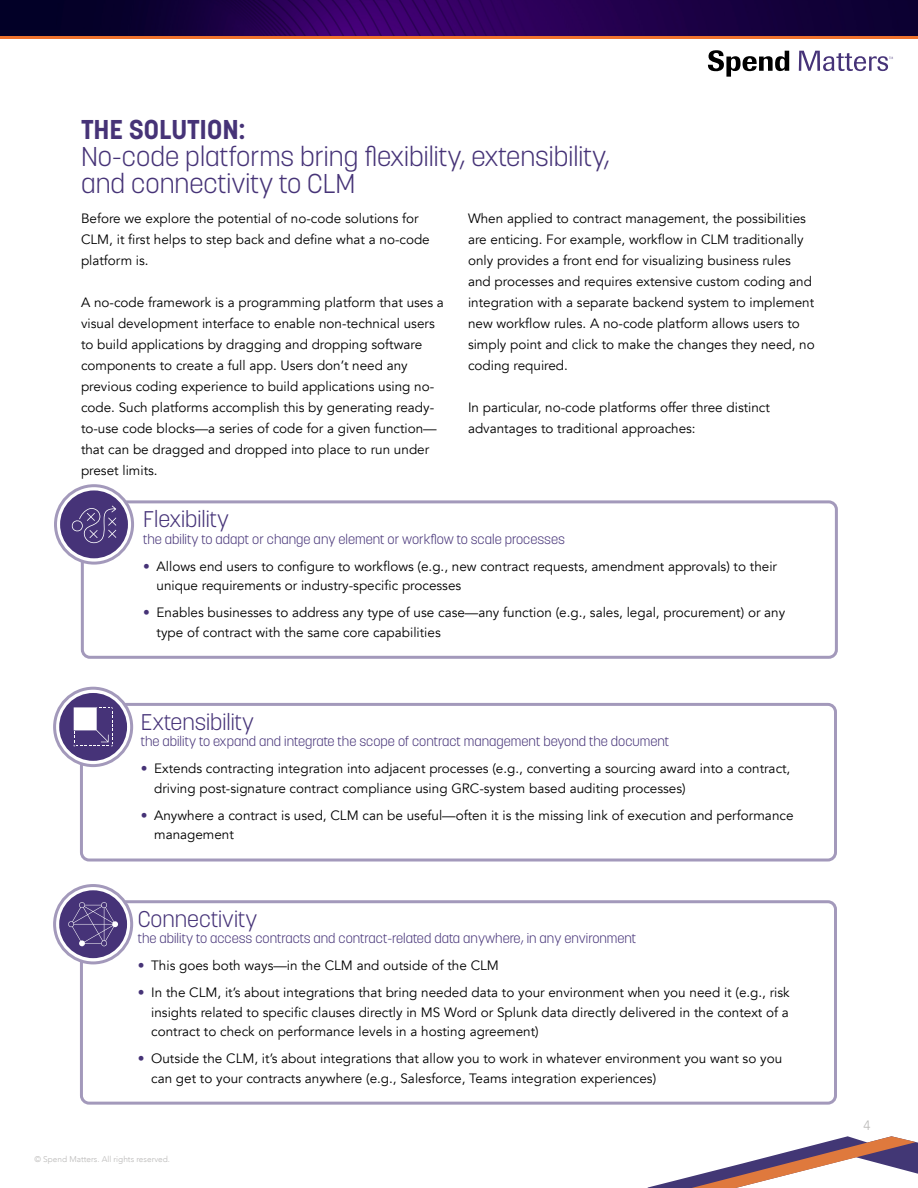
<style>
.page{position:relative;width:918px;height:1188px;background:#fff}
.page>*{position:absolute;margin:0;border:0;box-sizing:border-box;transform-origin:0 0}
.t1{font:300 27px/27px "Korolev";color:#463377}
.t2{font:700 27px "Korolev";color:#463377}
.t3{font:300 22.5px "Korolev";color:#463378}
.t4{font:13.5px/21px "Avenir";color:#000}
.t5{font:300 13.5px "Korolev";color:#463378}
.t6{font:300 13.5px "Avenir";color:#b9b8b7}
.t7{font:300 8.25px "Avenir";color:#b9b8b7}
.s1{font-weight:900;color:#463377}
</style>
<div class="page">
<svg style="left:648px;top:1136px;width:270px;height:52px"></svg>
<img style="left:0;top:0;width:918px;height:36px">
<hr style="left:0;top:36px;width:918px;height:3px;background:#f0732d">
<svg style="left:708px;top:50px;width:81px;height:27px"></svg>
<svg style="left:799px;top:51px;width:94px;height:20px"></svg>
<div style="left:81px;top:500px;width:757px;height:159px;border:3px solid #a399bb;border-radius:8px"></div>
<svg style="left:55px;top:486px;width:78px;height:77px"></svg>
<div style="left:54px;top:484px;width:80px;height:81px;border:3px solid #a399bb;border-radius:50%"></div>
<div style="left:60px;top:490px;width:68px;height:68px;background:#463378;border-radius:50%"></div>
<svg style="left:72px;top:506px;width:44px;height:37px"></svg>
<div style="left:80px;top:900px;width:757px;height:205px;border:3px solid #a399bb;border-radius:8px"></div>
<svg style="left:55px;top:886px;width:77px;height:77px"></svg>
<div style="left:53px;top:884px;width:80px;height:80px;border:3px solid #a399bb;border-radius:50%"></div>
<div style="left:59px;top:890px;width:68px;height:68px;background:#463378;border-radius:50%"></div>
<svg style="left:68px;top:902px;width:50px;height:44px"></svg>
<div style="left:80px;top:703px;width:757px;height:159px;border:3px solid #a399bb;border-radius:8px"></div>
<svg style="left:55px;top:688px;width:77px;height:78px"></svg>
<div style="left:53px;top:687px;width:80px;height:80px;border:3px solid #a399bb;border-radius:50%"></div>
<div style="left:59px;top:693px;width:68px;height:68px;background:#463378;border-radius:50%"></div>
<svg style="left:74px;top:707px;width:39px;height:40px"></svg>
<h1 class="t2" style="left:81px;top:113px;width:166px">THE SOLUTION:</h1>
<h1 class="t1" style="left:81px;top:143px;width:530px">No-code platforms bring flexibility, extensibility, and connectivity to CLM</h1>
<p class="t4" style="left:81px;top:208px;width:350px">Before we explore the potential of no-code solutions for<br>CLM, it first helps to step back and define what a no-code platform is.</p>
<p class="t4" style="left:81px;top:292px;width:364px">A no-code framework is a programming platform that uses a visual development interface to enable non-technical users to build applications by dragging and dropping software components to create a full app. Users don’t need any previous coding experience to build applications using no&shy;code. Such platforms accomplish this by generating ready&shy;to-use code blocks—a series of code for a given function— that can be dragged and dropped into place to run under preset limits.</p>
<p class="t4" style="left:468px;top:208px;width:348px">When applied to contract management, the possibilities are enticing. For example, workflow in CLM traditionally only provides a front end for visualizing business rules and processes and requires extensive custom coding and integration with a separate backend system to implement new workflow rules. A no-code platform allows users to simply point and click to make the changes they need, no coding required.</p>
<p class="t4" style="left:468px;top:397px;width:303px">In particular, no-code platforms offer three distinct advantages to traditional approaches:</p>
<h2 class="t3" style="left:143px;top:505px;width:87px">Flexibility</h2>
<p class="t5" style="left:143px;top:530px;width:423px">the ability to adapt or change any element or workflow to scale processes</p>
<p class="t4" style="left:157px;top:556px;width:622px;line-height:19.5px;text-indent:-14px"><span class="s1">•</span> Allows end users to configure to workflows (e.g., new contract requests, amendment approvals) to their unique requirements or industry-specific processes</p>
<p class="t4" style="left:157px;top:603px;width:630px;line-height:19.5px;text-indent:-14px"><span class="s1">•</span> Enables businesses to address any type of use case—any function (e.g., sales, legal, procurement) or any type of contract with the same core capabilities</p>
<h2 class="t3" style="left:141px;top:708px;width:115px">Extensibility</h2>
<p class="t5" style="left:141px;top:733px;width:530px">the ability to expand and integrate the scope of contract management beyond the document</p>
<p class="t4" style="left:154px;top:759px;width:638px;line-height:19.5px;text-indent:-14px"><span class="s1">•</span> Extends contracting integration into adjacent processes (e.g., converting a sourcing award into a contract, driving post-signature contract compliance using GRC-system based auditing processes)</p>
<p class="t4" style="left:154px;top:805px;width:641px;line-height:19.5px;text-indent:-14px"><span class="s1">•</span> Anywhere a contract is used, CLM can be useful—often it is the missing link of execution and performance management</p>
<h2 class="t3" style="left:138px;top:905px;width:121px">Connectivity</h2>
<p class="t5" style="left:138px;top:930px;width:500px">the ability to access contracts and contract-related data anywhere, in any environment</p>
<p class="t4" style="left:138px;top:956px;width:363px"><span class="s1">•</span> This goes both ways—in the CLM and outside of the CLM</p>
<p class="t4" style="left:151px;top:983px;width:640px;line-height:19.5px;text-align:justify;text-indent:-14px"><span class="s1">•</span> In the CLM, it’s about integrations that bring needed data to your environment when you need it (e.g., risk insights related to specific clauses directly in MS Word or Splunk data directly delivered in the context of a contract to check on performance levels in a hosting agreement)</p>
<p class="t4" style="left:151px;top:1049px;width:632px;line-height:19.5px;text-indent:-14px"><span class="s1">•</span> Outside the CLM, it’s about integrations that allow you to work in whatever environment you want so you can get to your contracts anywhere (e.g., Salesforce, Teams integration experiences)</p>
<p class="t7" style="left:35px;top:1155px;width:137px">© Spend Matters. All rights reserved.</p>
<p class="t6" style="left:863px;top:1117px;width:9px">4</p>
</div>
